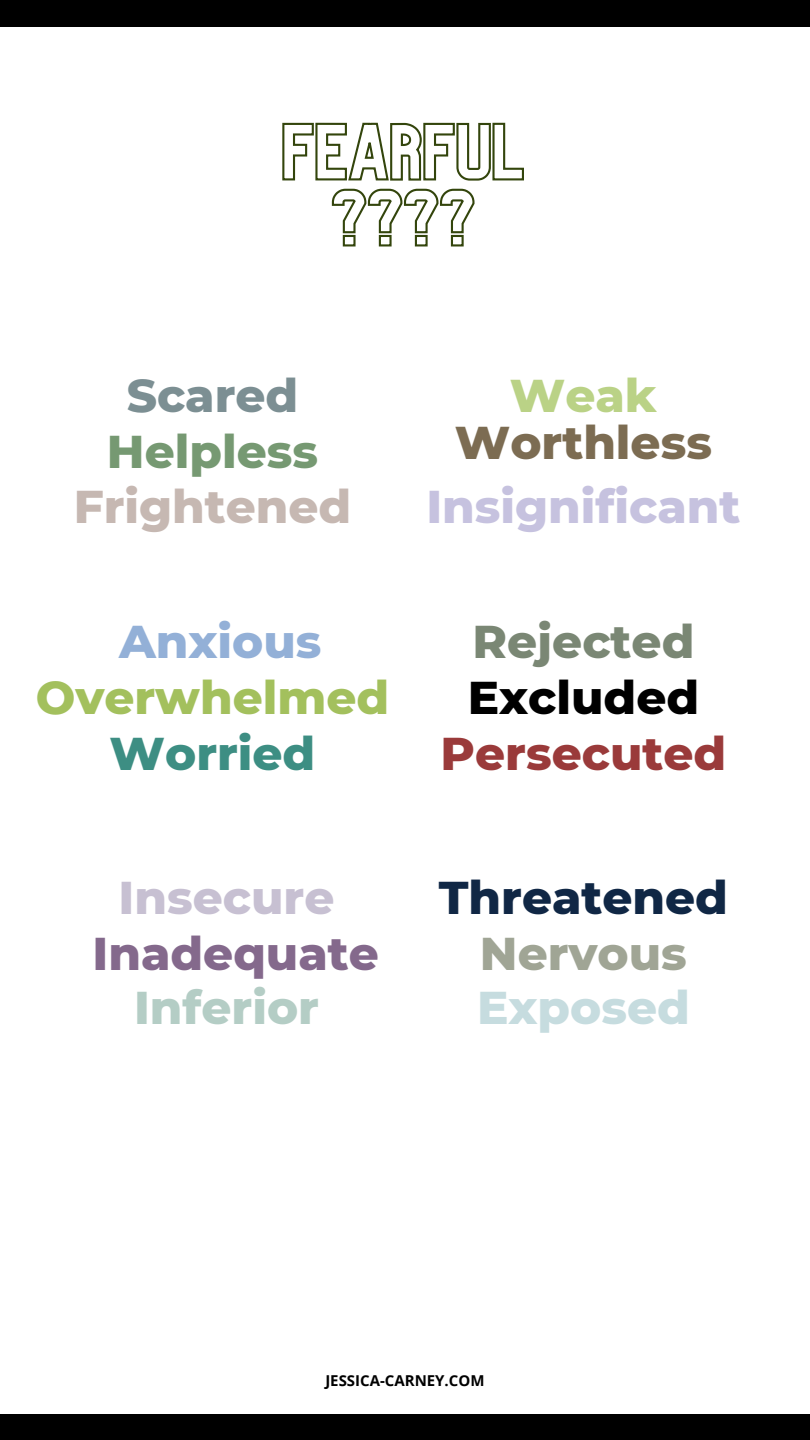
<style>
.page{position:relative;width:810px;height:1440px;background:#000}
.page>*{position:absolute;margin:0;border:0;box-sizing:border-box;transform-origin:0 0}
.t1{font:800 46.9px "Montserrat";color:#c6c2df}
.t2{font:800 46.9px "Montserrat";color:#a3c05d}
.t3{font:800 46.9px "Montserrat";color:#c6b8b2}
.t4{font:800 46.9px "Montserrat";color:#84698c}
.t5{font:800 46.9px "Montserrat";color:#102745}
.t6{font:800 46.9px "Montserrat";color:#9a3a3a}
.t7{font:800 46.9px "Montserrat";color:#7c6c52}
.t8{font:800 46.9px "Montserrat";color:#769972}
.t9{font:800 46.9px "Montserrat";color:#c7c0d2}
.t10{font:800 46.9px "Montserrat";color:#b4cdc5}
.t11{font:800 46.9px "Montserrat";color:#7a8774}
.t12{font:800 46.9px "Montserrat";color:#000}
.t13{font:800 46.9px "Montserrat";color:#a0a595}
.t14{font:800 46.9px "Montserrat";color:#c6dcdf}
.t15{font:800 46.9px "Montserrat";color:#93b0d7}
.t16{font:800 46.9px "Montserrat";color:#3d8e83}
.t17{font:800 46.9px "Montserrat";color:#7c8f93}
.t18{font:800 46.9px "Montserrat";color:#bad286}
.t19{font:700 15px "Open Sans";color:#000}
</style>
<div class="page">
<div style="left:0;top:27px;width:810px;height:1387px;background:#fff"></div>
<svg style="left:282px;top:122px;width:242px;height:125px"></svg>
<p class="t17" style="left:127px;top:366px;width:173px">Scared</p>
<p class="t8" style="left:107px;top:422px;width:213px">Helpless</p>
<p class="t3" style="left:74px;top:478px;width:279px">Frightened</p>
<p class="t15" style="left:119px;top:612px;width:204px">Anxious</p>
<p class="t2" style="left:36px;top:668px;width:355px">Overwhelmed</p>
<p class="t16" style="left:110px;top:724px;width:207px">Worried</p>
<p class="t18" style="left:510px;top:366px;width:149px">Weak</p>
<p class="t7" style="left:455px;top:414px;width:259px">Worthless</p>
<p class="t1" style="left:426px;top:478px;width:316px">Insignificant</p>
<p class="t11" style="left:473px;top:612px;width:223px">Rejected</p>
<p class="t12" style="left:468px;top:668px;width:233px">Excluded</p>
<p class="t6" style="left:441px;top:724px;width:287px">Persecuted</p>
<p class="t9" style="left:119px;top:869px;width:217px">Insecure</p>
<p class="t4" style="left:93px;top:925px;width:288px">Inadequate</p>
<p class="t10" style="left:134px;top:978px;width:187px">Inferior</p>
<p class="t5" style="left:439px;top:869px;width:291px">Threatened</p>
<p class="t13" style="left:480px;top:925px;width:208px">Nervous</p>
<p class="t14" style="left:477px;top:978px;width:214px">Exposed</p>
<p class="t19" style="left:325px;top:1370px;width:161px">JESSICA-CARNEY.COM</p>
</div>
